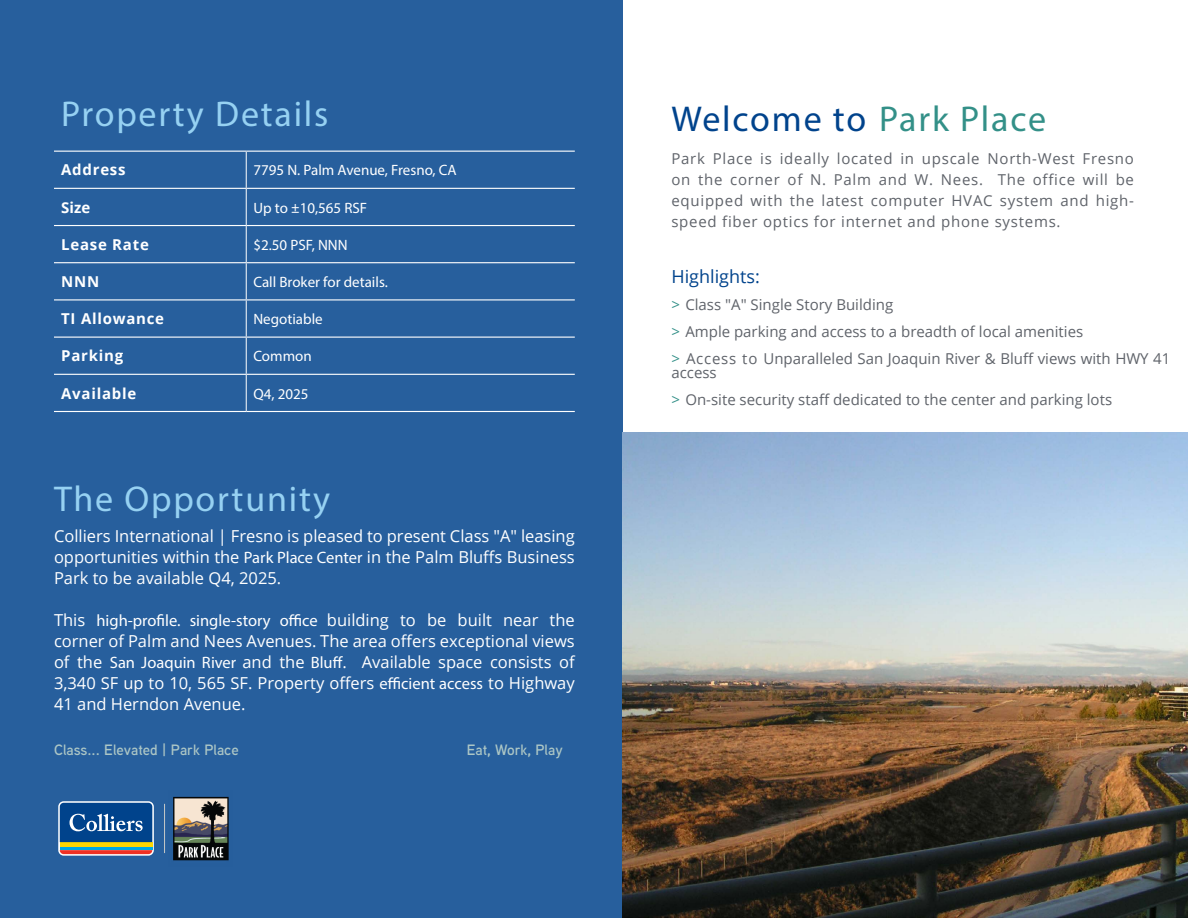
<style>
.page{position:relative;width:1188px;height:918px;background:#fff}
.page>*{position:absolute;margin:0;border:0;box-sizing:border-box;transform-origin:0 0}
.t1{font:36px "Myriad Pro";letter-spacing:.05em;color:#96d1f2}
.t2{font:36px "Myriad Pro";letter-spacing:.05em;color:#00438c}
.t3{font:18px "Open Sans";color:#00438c}
.t4{font:16.5px/21px "Open Sans";color:#fff;text-align:justify}
.t5{font:16.5px "Myriad Pro";color:#fff}
.t6{font:15px/21px "Open Sans";color:#5f636a}
.t7{font:15px "Myriad Pro";color:#fff}
.t8{font:700 15px "Open Sans";letter-spacing:.05em;color:#fff}
.t9{font:600 15px "Aaux Next";color:#acc6c5}
.s1{font-family:"Open Sans"}
.s2{font-family:"Myriad Pro"}
.s3{color:#339088}
</style>
<div class="page">
<div style="left:0;top:0;width:623px;height:918px;background:#275f9d"></div>
<hr style="left:54px;top:151px;width:192px;height:1px;background:#fff">
<hr style="left:246px;top:151px;width:329px;height:1px;background:#fff">
<hr style="left:54px;top:188px;width:192px;height:1px;background:#fff">
<hr style="left:246px;top:188px;width:329px;height:1px;background:#fff">
<hr style="left:54px;top:225px;width:192px;height:1px;background:#fff">
<hr style="left:246px;top:225px;width:329px;height:1px;background:#fff">
<hr style="left:54px;top:262px;width:192px;height:1px;background:#fff">
<hr style="left:246px;top:262px;width:329px;height:1px;background:#fff">
<hr style="left:54px;top:299px;width:192px;height:1px;background:#fff">
<hr style="left:246px;top:299px;width:329px;height:1px;background:#fff">
<hr style="left:54px;top:337px;width:192px;height:1px;background:#fff">
<hr style="left:246px;top:337px;width:329px;height:1px;background:#fff">
<hr style="left:54px;top:374px;width:192px;height:1px;background:#fff">
<hr style="left:246px;top:374px;width:329px;height:1px;background:#fff">
<hr style="left:54px;top:411px;width:192px;height:1px;background:#fff">
<hr style="left:246px;top:411px;width:329px;height:1px;background:#fff">
<hr style="left:246px;top:152px;width:1px;height:36px;background:#fff">
<hr style="left:246px;top:189px;width:1px;height:36px;background:#fff">
<hr style="left:246px;top:226px;width:1px;height:36px;background:#fff">
<hr style="left:246px;top:263px;width:1px;height:36px;background:#fff">
<hr style="left:246px;top:300px;width:1px;height:37px;background:#fff">
<hr style="left:246px;top:338px;width:1px;height:36px;background:#fff">
<hr style="left:246px;top:375px;width:1px;height:36px;background:#fff">
<img style="left:623px;top:432px;width:565px;height:486px">
<img style="left:173px;top:796px;width:56px;height:65px">
<svg style="left:58px;top:801px;width:96px;height:55px"></svg>
<svg style="left:60px;top:846px;width:92px;height:4px"></svg>
<svg style="left:60px;top:842px;width:92px;height:4px"></svg>
<svg style="left:60px;top:850px;width:92px;height:4px"></svg>
<svg style="left:60px;top:803px;width:92px;height:39px;background:#1c5798"></svg>
<hr style="left:164px;top:804px;width:1px;height:49px;background:#c7c9c8">
<h1 class="t1" style="left:61px;top:92px;width:269px">Property Details</h1>
<p class="t8" style="left:61px;top:159px;width:66px">Address</p>
<p class="t7" style="left:253px;top:161px;width:205px">7795 N. Palm Avenue, Fresno, CA</p>
<p class="t8" style="left:61px;top:197px;width:31px">Size</p>
<p class="t7" style="left:253px;top:198px;width:115px">Up to <span class="s1">±</span>10,565 RSF</p>
<p class="t8" style="left:61px;top:234px;width:89px">Lease Rate</p>
<p class="t7" style="left:253px;top:235px;width:96px">$2.50 PSF, NNN</p>
<p class="t8" style="left:61px;top:271px;width:40px">NNN</p>
<p class="t7" style="left:253px;top:273px;width:136px">Call Broker for details.</p>
<p class="t8" style="left:61px;top:308px;width:104px">TI Allowance</p>
<p class="t7" style="left:253px;top:310px;width:71px">Negotiable</p>
<p class="t8" style="left:61px;top:345px;width:63px">Parking</p>
<p class="t7" style="left:253px;top:347px;width:60px">Common</p>
<p class="t8" style="left:61px;top:383px;width:77px">Available</p>
<p class="t7" style="left:253px;top:384px;width:57px">Q4, 2025</p>
<h1 class="t1" style="left:54px;top:476px;width:278px">The Opportunity</h1>
<p class="t4" style="left:54px;top:525px;width:522px">Colliers International | Fresno is pleased to present Class "A" leasing opportunities within the <span class="s2">Park Place Center</span> in the Palm Bluffs Business Park to be available Q4, 2025.</p>
<p class="t5" style="left:54px;top:610px;width:522px"><span class="s1">This</span> high-profile. single-story office <span class="s1">building to be built near the</span></p>
<p class="t4" style="left:54px;top:630px;width:522px">corner of Palm and Nees Avenues. The area offers exceptional views of the <span class="s2">San Joaquin River</span> and the <span class="s2">Bluff</span>. Available space consists of 3,340 SF up to 10, 565 SF. Property offers <span class="s2">efficient access</span> to Highway 41 and Herndon Avenue.</p>
<p class="t9" style="left:54px;top:739px;width:186px">Class... Elevated | Park Place</p>
<p class="t9" style="left:467px;top:739px;width:98px">Eat, Work, Play</p>
<h1 class="t2" style="left:671px;top:97px;width:376px">Welcome to <span class="s3">Park Place</span></h1>
<p class="t6" style="left:671px;top:148px;width:464px;text-align:justify">Park Place is ideally located in upscale North-West Fresno on the corner of N. Palm and W. Nees. The office will be equipped with the latest computer HVAC system and high&shy;speed fiber optics for internet and phone systems.</p>
<p class="t3" style="left:671px;top:264px;width:90px">Highlights:</p>
<p class="t6" style="left:671px;top:291px;width:501px;line-height:27px"><span class="s3">&gt;</span> Class "A" Single Story Building<br><span class="s3">&gt;</span> Ample parking and access to a breadth of local amenities<br><span class="s3">&gt;</span> Access to Unparalleled San Joaquin River &amp; Bluff views with HWY 41</p>
<p class="t6" style="left:671px;top:358px;width:442px;line-height:27px">access<br><span class="s3">&gt;</span> On-site security staff dedicated to the center and parking lots</p>
</div>
